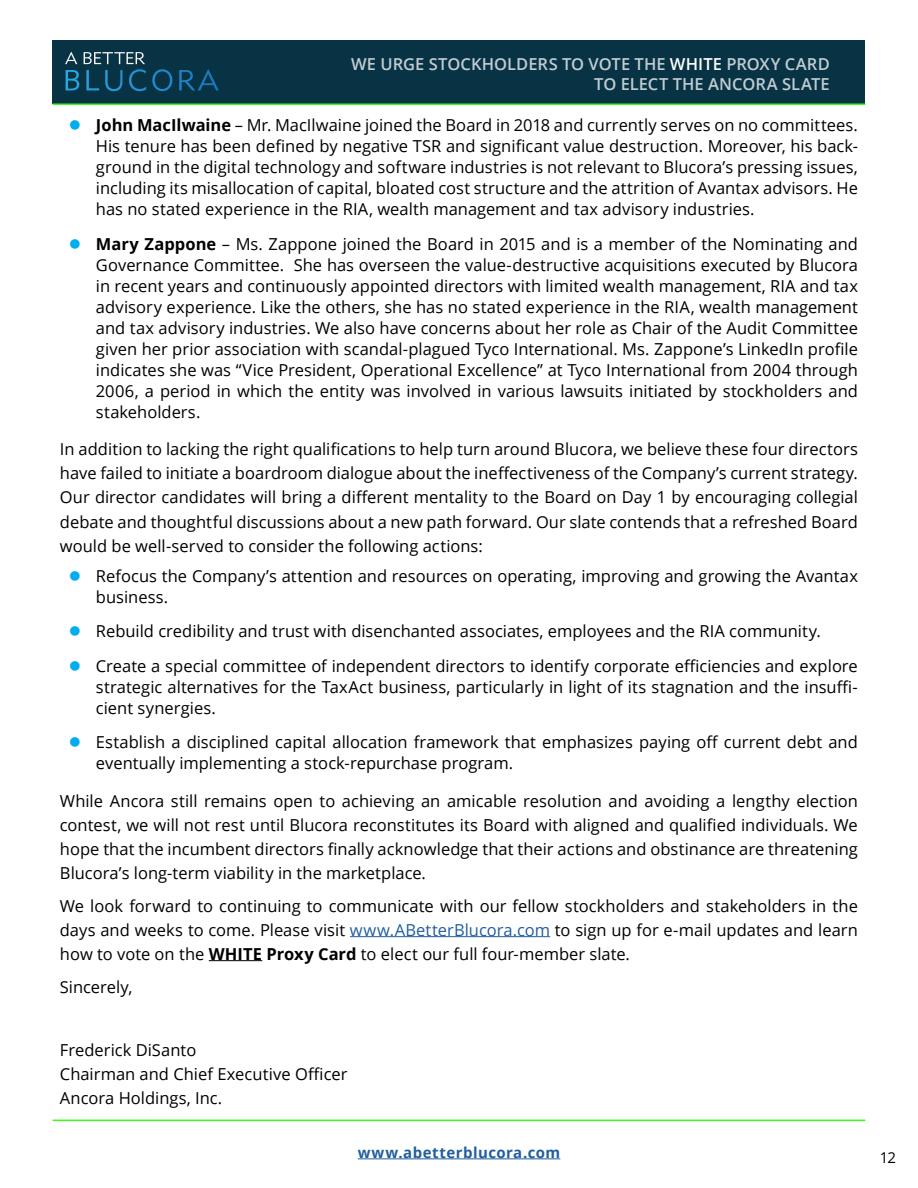
<style>
.page{position:relative;width:918px;height:1188px;background:#fff}
.page>*{position:absolute;margin:0;border:0;box-sizing:border-box;transform-origin:0 0}
.t1{font:16.5px/21px "Open Sans";color:#000;text-align:justify}
.t2{font:600 16.5px/19.5px "Open Sans";letter-spacing:.005em;color:#c1ccd1;text-align:right}
.t3{font:700 15px "Open Sans";letter-spacing:.03em;color:#215e9e}
.t4{font:15px "Open Sans";color:#000}
.s1{color:#fff}
.s2{color:#00aeef}
.s3{font-weight:700}
.s4{color:#215e9e}
</style>
<div class="page">
<div style="left:53px;top:40px;width:812px;height:64px;background:#083345"></div>
<svg style="left:152px;top:69px;width:20px;height:22px"></svg>
<svg style="left:179px;top:69px;width:40px;height:21px"></svg>
<svg style="left:65px;top:52px;width:81px;height:39px"></svg>
<hr style="left:53px;top:104px;width:812px;height:1px;background:#39ff14">
<hr style="left:358px;top:1158px;width:202px;height:1px;background:#215e9e">
<hr style="left:53px;top:1120px;width:812px;height:1px;background:#39ff14">
<hr style="left:350px;top:936px;width:200px;height:1px;background:#215e9e">
<hr style="left:209px;top:960px;width:53px;height:1px;background:#000">
<p class="t2" style="left:351px;top:54px;width:480px">WE URGE STOCKHOLDERS TO VOTE THE <span class="s1">WHITE</span> PROXY CARD<br>TO ELECT THE ANCORA SLATE</p>
<p class="t1" style="left:96px;top:115px;width:764px;text-indent:-27px"><span class="s2">●</span> <span class="s3">John MacIlwaine</span> – Mr. MacIlwaine joined the Board in 2018 and currently serves on no committees.<br>His tenure has been defined by negative TSR and significant value destruction. Moreover, his back&shy;ground in the digital technology and software industries is not relevant to Blucora’s pressing issues, including its misallocation of capital, bloated cost structure and the attrition of Avantax advisors. He has no stated experience in the RIA, wealth management and tax advisory industries.</p>
<p class="t1" style="left:96px;top:233px;width:764px;text-indent:-27px"><span class="s2">●</span> <span class="s3">Mary Zappone</span> – Ms. Zappone joined the Board in 2015 and is a member of the Nominating and Governance Committee. She has overseen the value-destructive acquisitions executed by Blucora in recent years and continuously appointed directors with limited wealth management, RIA and tax advisory experience. Like the others, she has no stated experience in the RIA, wealth management and tax advisory industries. We also have concerns about her role as Chair of the Audit Committee given her prior association with scandal-plagued Tyco International. Ms. Zappone’s LinkedIn profile indicates she was “Vice President, Operational Excellence” at Tyco International from 2004 through 2006, a period in which the entity was involved in various lawsuits initiated by stockholders and stakeholders.</p>
<p class="t1" style="left:60px;top:437px;width:800px;line-height:24px">In addition to lacking the right qualifications to help turn around Blucora, we believe these four directors have failed to initiate a boardroom dialogue about the ineffectiveness of the Company’s current strategy.<br>Our director candidates will bring a different mentality to the Board on Day 1 by encouraging collegial debate and thoughtful discussions about a new path forward. Our slate contends that a refreshed Board would be well-served to consider the following actions:</p>
<p class="t1" style="left:96px;top:565px;width:764px;text-indent:-27px"><span class="s2">●</span> Refocus the Company’s attention and resources on operating, improving and growing the Avantax business.</p>
<p class="t1" style="left:69px;top:620px;width:753px"><span class="s2">●</span> Rebuild credibility and trust with disenchanted associates, employees and the RIA community.</p>
<p class="t1" style="left:96px;top:655px;width:764px;text-indent:-27px"><span class="s2">●</span> Create a special committee of independent directors to identify corporate efficiencies and explore strategic alternatives for the TaxAct business, particularly in light of its stagnation and the insuffi&shy;cient synergies.</p>
<p class="t1" style="left:96px;top:731px;width:764px;text-indent:-27px"><span class="s2">●</span> Establish a disciplined capital allocation framework that emphasizes paying off current debt and eventually implementing a stock-repurchase program.</p>
<p class="t1" style="left:60px;top:788px;width:800px;line-height:24px">While Ancora still remains open to achieving an amicable resolution and avoiding a lengthy election contest, we will not rest until Blucora reconstitutes its Board with aligned and qualified individuals. We hope that the incumbent directors finally acknowledge that their actions and obstinance are threatening Blucora’s long-term viability in the marketplace.</p>
<p class="t1" style="left:60px;top:893px;width:800px;line-height:24px">We look forward to continuing to communicate with our fellow stockholders and stakeholders in the days and weeks to come. Please visit <span class="s4">www.ABetterBlucora.com</span> to sign up for e-mail updates and learn how to vote on the <span class="s3">WHITE Proxy Card</span> to elect our full four-member slate.</p>
<p class="t1" style="left:60px;top:976px;width:74px">Sincerely,</p>
<p class="t1" style="left:60px;top:1037px;width:289px;line-height:24px;text-align:left">Frederick DiSanto<br>Chairman and Chief Executive Officer<br>Ancora Holdings, Inc.</p>
<p class="t3" style="left:358px;top:1142px;width:204px">www.abetterblucora.com</p>
<p class="t4" style="left:880px;top:1147px;width:18px">12</p>
</div>
